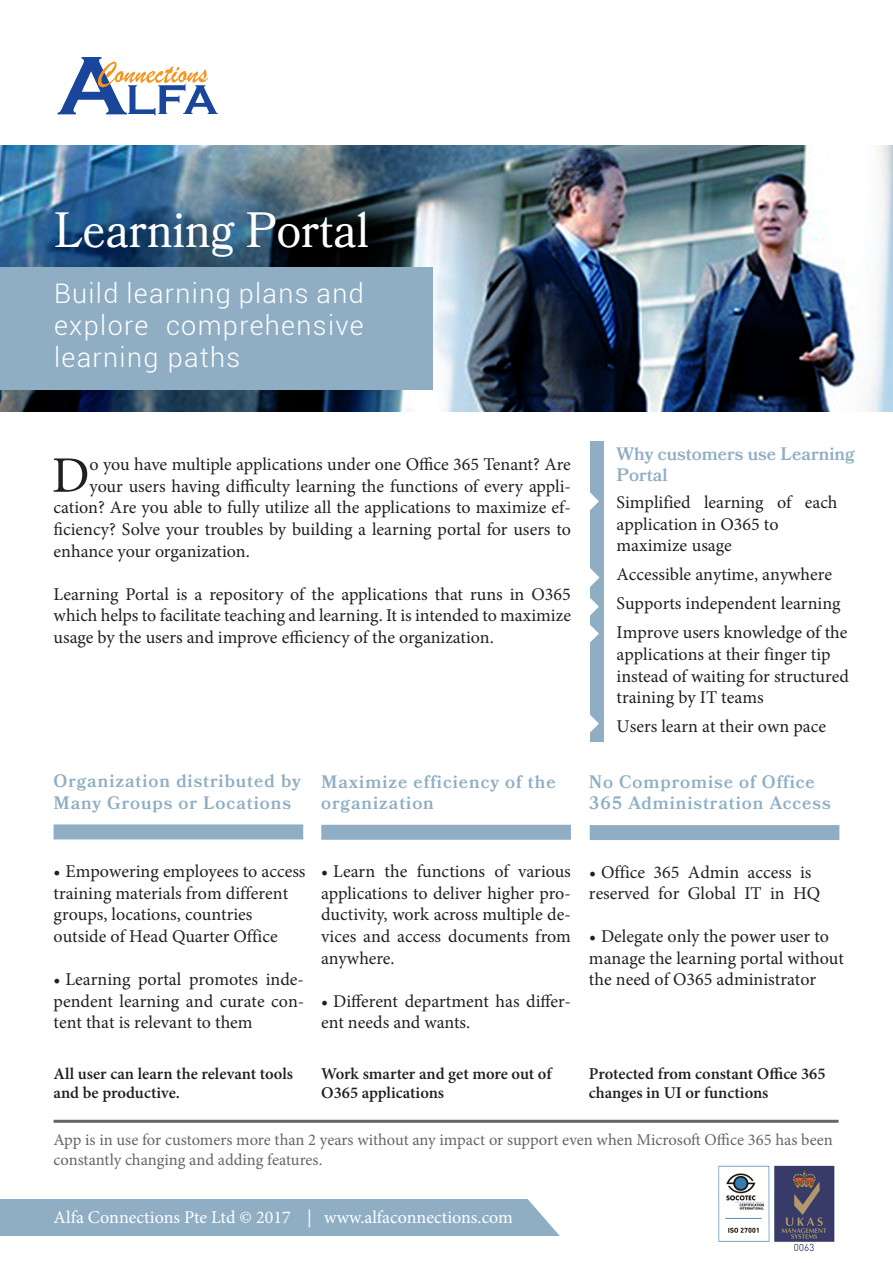
<style>
.page{position:relative;width:893px;height:1263px;background:#fff}
.page>*{position:absolute;margin:0;border:0;box-sizing:border-box;transform-origin:0 0}
.t1{font:51.3px "Minion Pro";color:#231f20}
.t2{font:49.5px "Bookmania";color:#fff;scale:.91 1}
.t3{font:300 27px/32.4px "Roboto";letter-spacing:.05em;color:#fff;text-align:justify}
.t4{font:18px/21.6px "Minion Pro";color:#231f20}
.t5{font:600 18px/21.6px "Bookmania";letter-spacing:.05em;color:#8faec4}
.t6{font:18px "Minion Pro";color:#fff}
.t7{font:600 18px/21.6px "Bookmania";letter-spacing:.05em;color:#8eafc6}
.t8{font:600 18px/21.6px "Bookmania";color:#8faec4}
.t9{font:600 16.5px/19.8px "Minion Pro";color:#231f20}
.t10{font:16.5px/19.8px "Minion Pro";letter-spacing:-.005em;color:#666565}
</style>
<div class="page">
<img style="left:57px;top:57px;width:161px;height:59px">
<div style="left:0;top:1200px;width:571px;height:36px;background:#8faec4"></div>
<img style="left:718px;top:1165px;width:117px;height:87px">
<svg style="left:522px;top:1199px;width:49px;height:37px"></svg>
<div style="left:54px;top:824px;width:249px;height:15px;background:#8faec4"></div>
<div style="left:321px;top:825px;width:250px;height:15px;background:#8faec4"></div>
<div style="left:590px;top:825px;width:249px;height:15px;background:#8faec4"></div>
<hr style="left:54px;top:1120px;width:785px;height:3px;background:#666565">
<img style="left:0;top:145px;width:893px;height:267px">
<div style="left:0;top:267px;width:432px;height:123px;background:#8faec4"></div>
<div style="left:590px;top:441px;width:13px;height:301px;background:#8faec4"></div>
<svg style="left:590px;top:492px;width:9px;height:18px"></svg>
<svg style="left:590px;top:568px;width:9px;height:19px"></svg>
<svg style="left:590px;top:598px;width:9px;height:18px"></svg>
<svg style="left:590px;top:625px;width:9px;height:18px"></svg>
<svg style="left:590px;top:715px;width:9px;height:18px"></svg>
<p class="t2" style="left:54px;top:201px;width:348px">Learning Portal</p>
<p class="t3" style="left:54px;top:276px;width:311px">Build learning plans and explore comprehensive learning paths</p>
<p class="t1" style="left:52px;top:441px;width:39px">D</p>
<p class="t4" style="left:90px;top:454px;width:483px">o you have multiple applications under one Office 365 Tenant? Are</p>
<p class="t4" style="left:90px;top:475px;width:483px">your users having difficulty learning the functions of every appli-</p>
<p class="t4" style="left:54px;top:497px;width:519px">cation? Are you able to fully utilize all the applications to maximize ef-</p>
<p class="t4" style="left:54px;top:518px;width:519px">ficiency? Solve your troubles by building a learning portal for users to</p>
<p class="t4" style="left:54px;top:540px;width:198px">enhance your organization.</p>
<p class="t4" style="left:54px;top:583px;width:519px;text-align:justify">Learning Portal is a repository of the applications that runs in O365 which helps to facilitate teaching and learning. It is intended to maximize usage by the users and improve efficiency of the organization.</p>
<p class="t8" style="left:616px;top:443px;width:240px">Why customers use Learning<br>Portal</p>
<p class="t4" style="left:616px;top:491px;width:223px">Simplified learning of each application in O365 to maximize usage</p>
<p class="t4" style="left:616px;top:560px;width:232px;line-height:29.1px">Accessible anytime, anywhere<br>Supports independent learning<br>Improve users knowledge of the</p>
<p class="t4" style="left:616px;top:643px;width:234px">applications at their finger tip instead of waiting for structured training by IT teams</p>
<p class="t4" style="left:616px;top:716px;width:211px">Users learn at their own pace</p>
<p class="t5" style="left:54px;top:770px;width:249px">Organization distributed by<br>Many Groups or Locations</p>
<p class="t5" style="left:321px;top:771px;width:236px">Maximize efficiency of the organization</p>
<p class="t7" style="left:589px;top:771px;width:243px">No Compromise of Office<br>365 Administration Access</p>
<p class="t4" style="left:54px;top:860px;width:253px">• Empowering employees to access training materials from different groups, locations, countries outside of Head Quarter Office</p>
<p class="t4" style="left:54px;top:968px;width:252px;text-align:justify">• Learning portal promotes inde&shy;pendent learning and curate con&shy;tent that is relevant to them</p>
<p class="t4" style="left:321px;top:861px;width:251px;text-align:justify">• Learn the functions of various applications to deliver higher pro&shy;ductivity, work across multiple de&shy;vices and access documents from anywhere.</p>
<p class="t4" style="left:321px;top:990px;width:251px">• Different department has differ&shy;ent needs and wants.</p>
<p class="t4" style="left:589px;top:861px;width:233px">• Office 365 Admin access is reserved for Global IT in HQ</p>
<p class="t4" style="left:589px;top:926px;width:257px">• Delegate only the power user to manage the learning portal without the need of O365 administrator</p>
<p class="t9" style="left:54px;top:1063px;width:241px">All user can learn the relevant tools and be productive.</p>
<p class="t9" style="left:321px;top:1063px;width:232px">Work smarter and get more out of<br>O365 applications</p>
<p class="t9" style="left:589px;top:1063px;width:238px">Protected from constant Office 365 changes in UI or functions</p>
<p class="t10" style="left:54px;top:1130px;width:781px">App is in use for customers more than 2 years without any impact or support even when Microsoft Office 365 has been constantly changing and adding features.</p>
<p class="t6" style="left:54px;top:1205px;width:461px">Alfa Connections Pte Ltd © 2017 | www.alfaconnections.com</p>
</div>
